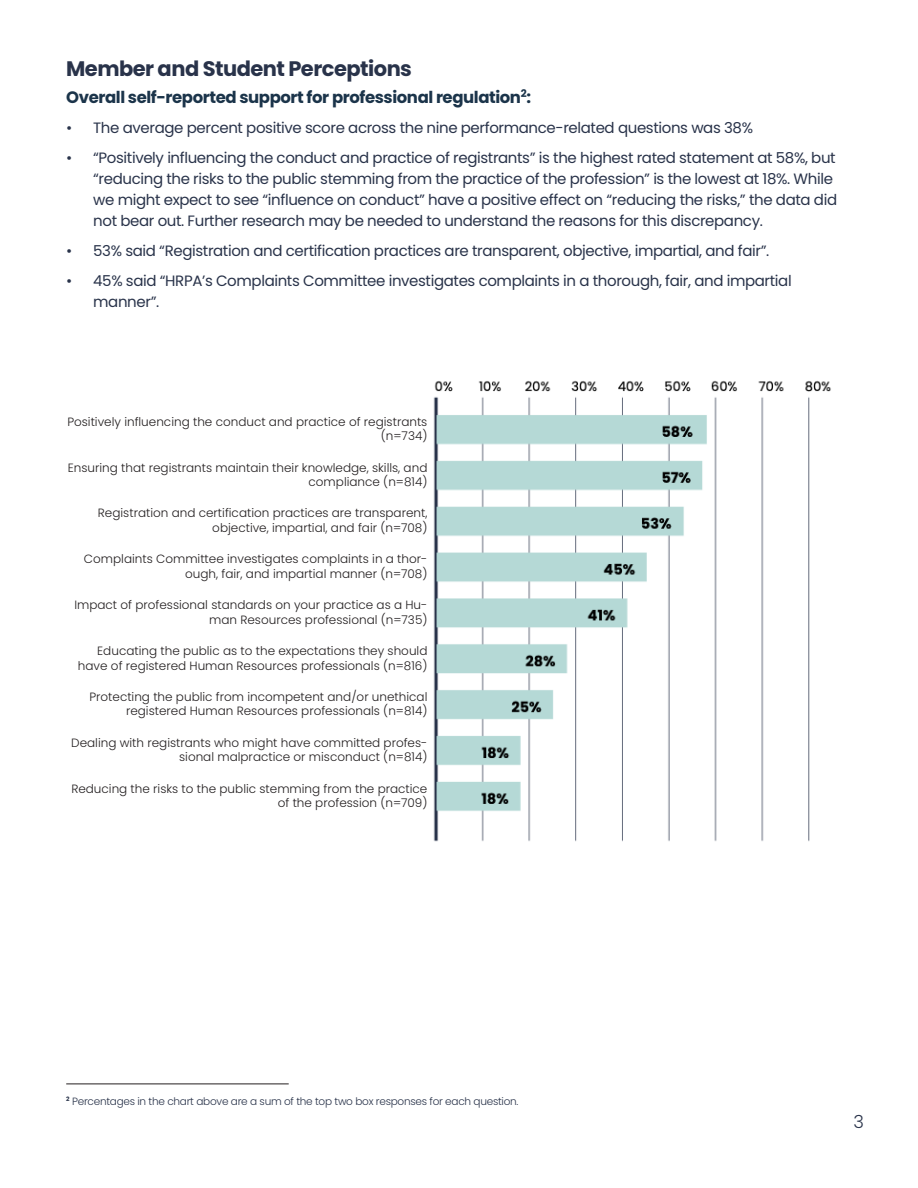
<style>
.page{position:relative;width:918px;height:1188px;background:#fff}
.page>*{position:absolute;margin:0;border:0;box-sizing:border-box;transform-origin:0 0}
.list_heading{font:700 21px "Poppins";letter-spacing:-.025em;color:#29334a}
.t1{font:300 18px "Poppins";color:#29334a}
.list_heading-2{font:700 16.5px "Poppins";letter-spacing:-.025em;color:#1b344a}
.t2{font:15px/21px "Poppins";letter-spacing:-.025em;color:#29334a}
.t3{font:300 12px/14.4px "Poppins";color:#231f20;text-align:right}
.list_heading-3{font:300 10.5px "Poppins";letter-spacing:-.025em;color:#29334a}
</style>
<div class="page">
<hr style="left:66px;top:1084px;width:223px;height:1px;background:#231f20">
<img style="left:433px;top:380px;width:398px;height:462px">
<p class="list_heading" style="left:66px;top:57px;width:347px">Member and Student Perceptions</p>
<p class="list_heading-2" style="left:66px;top:88px;width:466px">Overall self-reported support for professional regulation<sup>2</sup>:</p>
<p class="t2" style="left:66px;top:117px;width:688px">• The average percent positive score across the nine performance-related questions was 38%</p>
<p class="t2" style="left:93px;top:147px;width:745px;text-indent:-27px">• “Positively influencing the conduct and practice of registrants” is the highest rated statement at 58%, but “reducing the risks to the public stemming from the practice of the profession” is the lowest at 18%. While we might expect to see “influence on conduct” have a positive effect on “reducing the risks,” the data did not bear out. Further research may be needed to understand the reasons for this discrepancy.</p>
<p class="t2" style="left:66px;top:240px;width:705px">• 53% said “Registration and certification practices are transparent, objective, impartial, and fair”.</p>
<p class="t2" style="left:93px;top:270px;width:700px;text-indent:-27px">• 45% said “HRPA’s Complaints Committee investigates complaints in a thorough, fair, and impartial manner”.</p>
<p class="t3" style="left:67px;top:414px;width:362px">Positively influencing the conduct and practice of registrants (n=734)</p>
<p class="t3" style="left:68px;top:460px;width:361px">Ensuring that registrants maintain their knowledge, skills, and compliance (n=814)</p>
<p class="t3" style="left:98px;top:506px;width:331px">Registration and certification practices are transparent, objective, impartial, and fair (n=708)</p>
<p class="t3" style="left:84px;top:552px;width:345px">Complaints Committee investigates complaints in a thor&shy;ough, fair, and impartial manner (n=708)</p>
<p class="t3" style="left:74px;top:598px;width:355px">Impact of professional standards on your practice as a Hu&shy;man Resources professional (n=735)</p>
<p class="t3" style="left:78px;top:644px;width:351px">Educating the public as to the expectations they should have of registered Human Resources professionals (n=816)</p>
<p class="t3" style="left:89px;top:690px;width:339px">Protecting the public from incompetent and/or unethical registered Human Resources professionals (n=814)</p>
<p class="t3" style="left:71px;top:736px;width:358px">Dealing with registrants who might have committed profes&shy;sional malpractice or misconduct (n=814)</p>
<p class="t3" style="left:71px;top:782px;width:358px">Reducing the risks to the public stemming from the practice of the profession (n=709)</p>
<p class="list_heading-3" style="left:66px;top:1096px;width:454px"><sup>2</sup> Percentages in the chart above are a sum of the top two box responses for each question.</p>
<h2 class="t1" style="left:853px;top:1111px;width:12px">3</h2>
</div>
